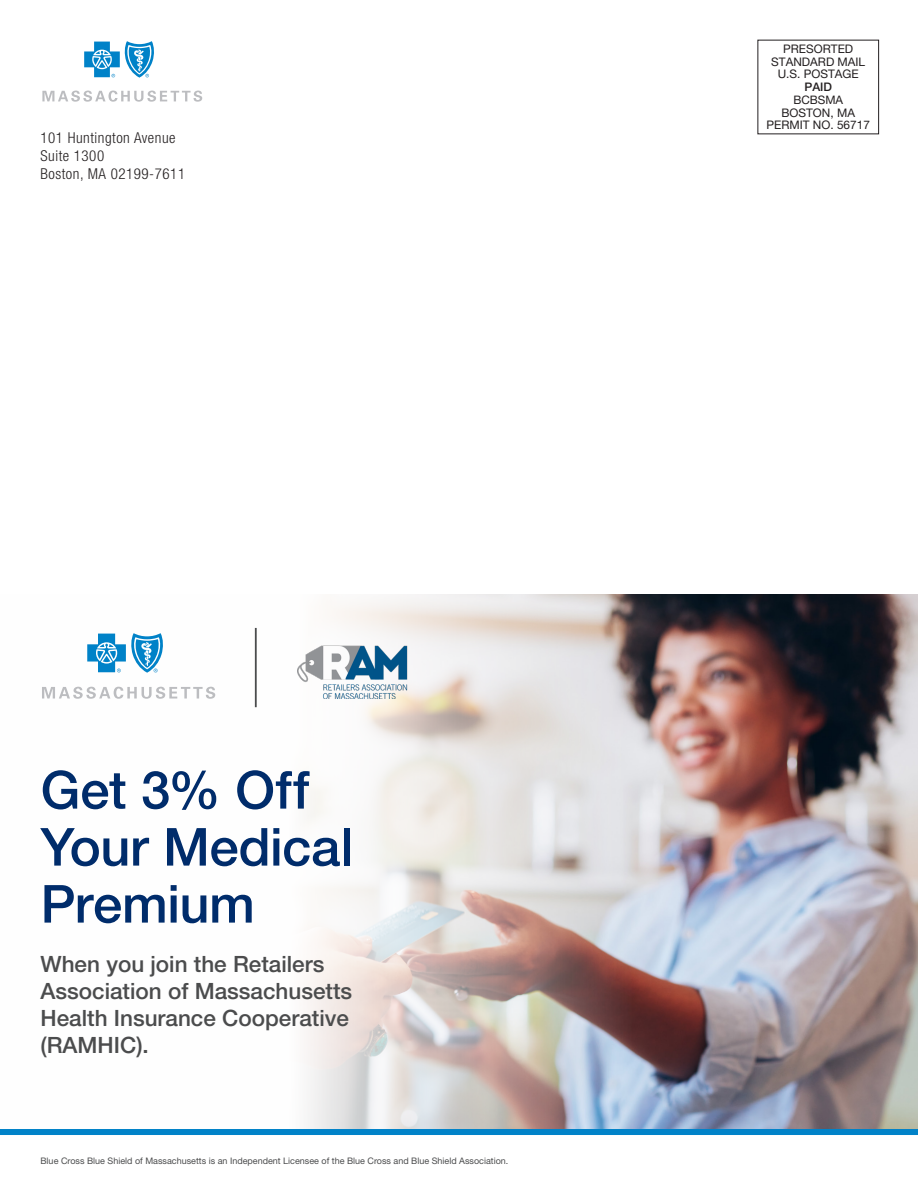
<style>
.page{position:relative;width:918px;height:1188px;background:#fff}
.page>*{position:absolute;margin:0;border:0;box-sizing:border-box;transform-origin:0 0}
.t1{font:500 52.5px/57px "Helvetica Neue LT Std";letter-spacing:-.005em;color:#002c6b}
.t2{font:500 22.5px/27px "Helvetica Neue LT Std";color:#4b4c4d}
.Address_LIne{font:300 condensed 15px/18px "Helvetica Neue LT Std";letter-spacing:.035em;color:#231f20}
.t3{font:11.85px "Helvetica Neue LT Std";color:#231f20}
.t4{font:500 11.85px "Helvetica Neue LT Std";color:#231f20}
.t5{font:11.7px "Helvetica Neue LT Std";color:#231f20}
.t6{font:9px "Helvetica Neue LT Std";color:#4b4c4d}
</style>
<div class="page">
<img style="left:77px;top:594px;width:841px;height:535px">
<div style="left:0;top:1129px;width:918px;height:6px;background:#0082c8"></div>
<svg style="left:42px;top:91px;width:160px;height:11px"></svg>
<svg style="left:84px;top:41px;width:70px;height:37px"></svg>
<svg style="left:42px;top:687px;width:173px;height:12px"></svg>
<svg style="left:87px;top:633px;width:77px;height:40px"></svg>
<hr style="left:255px;top:628px;width:2px;height:79px;background:#4b4c4d">
<img style="left:296px;top:644px;width:115px;height:54px">
<p class="Address_LIne" style="left:40px;top:128px;width:137px">101 Huntington Avenue<br>Suite 1300</p>
<p class="Address_LIne" style="left:40px;top:164px;width:146px">Boston, MA 02199-7611</p>
<p class="t1" style="left:40px;top:761px;width:314px">Get 3% Off<br>Your Medical<br>Premium</p>
<p class="t2" style="left:40px;top:950px;width:313px">When you join the Retailers<br>Association of Massachusetts<br>Health Insurance Cooperative (RAMHIC).</p>
<p class="t6" style="left:40px;top:1156px;width:469px">Blue Cross Blue Shield of Massachusetts is an Independent Licensee of the Blue Cross and Blue Shield Association.</p>
<p class="t3" style="left:783px;top:42px;width:72px">PRESORTED</p>
<p class="t3" style="left:771px;top:54px;width:95px">STANDARD MAIL</p>
<p class="t3" style="left:778px;top:67px;width:82px">U.S. POSTAGE</p>
<p class="t4" style="left:804px;top:80px;width:29px">PAID</p>
<p class="t5" style="left:793px;top:93px;width:51px">BCBSMA</p>
<p class="t3" style="left:781px;top:105px;width:75px">BOSTON, MA</p>
<p class="t3" style="left:767px;top:118px;width:105px">PERMIT NO. 56717</p>
</div>
